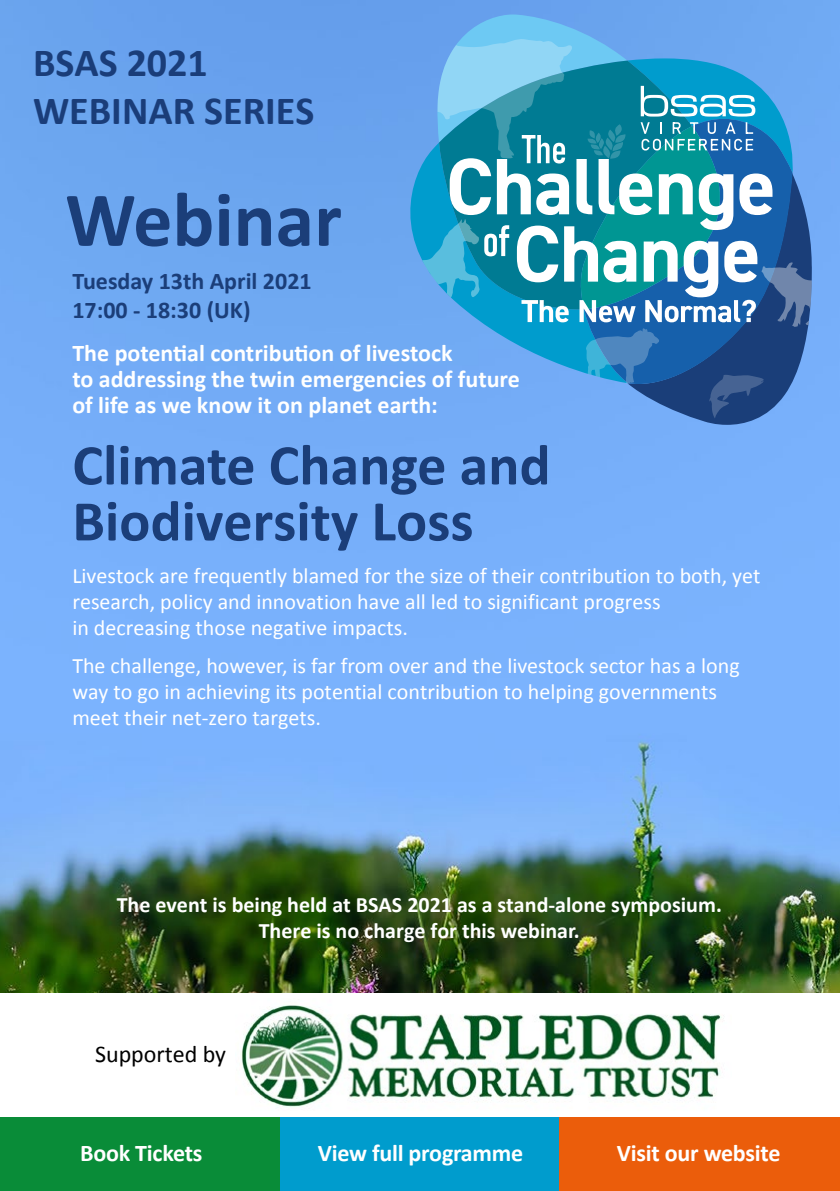
<style>
.page{position:relative;width:840px;height:1191px;background:#fff}
.page>*{position:absolute;margin:0;border:0;box-sizing:border-box;transform-origin:0 0}
.t1{font:700 78px "Calibri";color:#1b3e79}
.t2{font:700 58px/56px "Calibri";color:#1b3e79}
.t3{font:700 40px/48px "Calibri";color:#1a3d79}
.t4{font:700 24px/26px "Calibri";color:#fff}
.t5{font:700 24px/28.8px "Calibri";color:#1b3e79}
.t6{font:24px "Calibri";color:#000}
.t7{font:22px/26px "Calibri";color:#fff}
.t8{font:700 22px/26px "Calibri";color:#fff;text-align:center}
</style>
<div class="page">
<img style="left:0;top:0;width:839px;height:993px">
<svg style="left:400px;top:58px;width:22px;height:325px;background:#60a4ec"></svg>
<svg style="left:627px;top:173px;width:188px;height:252px;background:#699ee7"></svg>
<svg style="left:422px;top:15px;width:389px;height:403px;background:#4999c5"></svg>
<img style="left:241px;top:1005px;width:481px;height:102px">
<div style="left:0;top:1117px;width:283px;height:74px;background:#098c38"></div>
<div style="left:556px;top:1117px;width:283px;height:74px;background:#eb5d0b"></div>
<div style="left:281px;top:1117px;width:277px;height:74px;background:#009ccd"></div>
<h3 class="t3" style="left:33px;top:39px;width:283px">BSAS 2021<br>WEBINAR SERIES</h3>
<h1 class="t1" style="left:65px;top:170px;width:278px">Webinar</h1>
<p class="t5" style="left:72px;top:266px;width:241px">Tuesday 13th April 2021<br>17:00 - 18:30 (UK)</p>
<p class="t4" style="left:72px;top:340px;width:449px">The potential contribution of livestock<br>to addressing the twin emergencies of future of life as we know it on planet earth:</p>
<h2 class="t2" style="left:72px;top:437px;width:479px">Climate Change and<br>Biodiversity Loss</h2>
<p class="t7" style="left:72px;top:563px;width:689px">Livestock are frequently blamed for the size of their contribution to both, yet research, policy and innovation have all led to significant progress<br>in decreasing those negative impacts.</p>
<p class="t7" style="left:72px;top:652px;width:668px">The challenge, however, is far from over and the livestock sector has a long way to go in achieving its potential contribution to helping governments meet their net-zero targets.</p>
<p class="t8" style="left:117px;top:891px;width:606px">The event is being held at BSAS 2021 as a stand-alone symposium.<br>There is no charge for this webinar.</p>
<p class="t6" style="left:95px;top:1038px;width:133px">Supported by</p>
<p class="t4" style="left:80px;top:1139px;width:124px">Book Tickets</p>
<p class="t4" style="left:318px;top:1139px;width:207px">View full programme</p>
<p class="t4" style="left:616px;top:1139px;width:165px">Visit our website</p>
</div>
